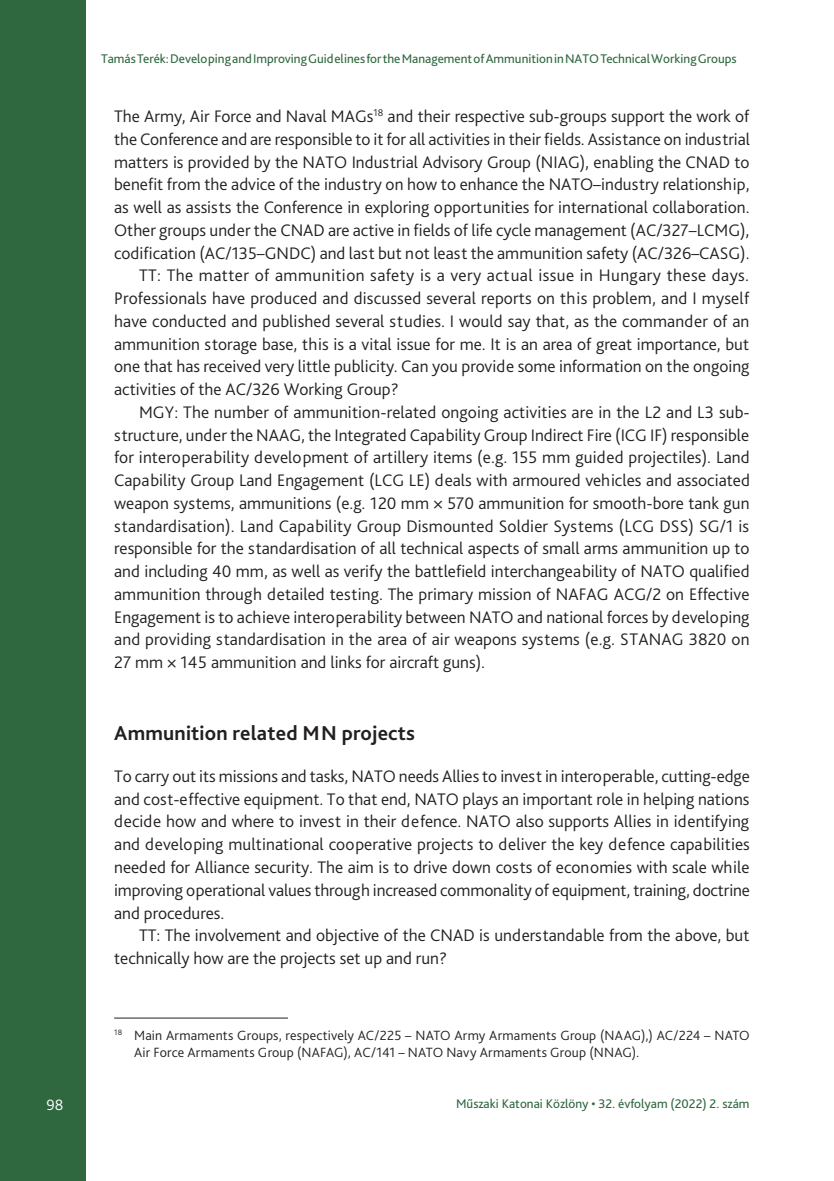
<style>
.page{position:relative;width:834px;height:1181px;background:#fff}
.page>*{position:absolute;margin:0;border:0;box-sizing:border-box;transform-origin:0 0}
.Címsor_1{font:700 21px "Bliss Pro";letter-spacing:.01em;color:#231f20}
.Szöveg{font:300 17.5px/22.8px "Bliss Pro";color:#231f20;text-align:justify}
.Szöveg_1st{font:300 17.5px/22.8px "Bliss Pro";letter-spacing:-.005em;color:#231f20;text-align:justify}
.t1{font:300 15.75px "Bliss Pro";color:#fff}
.Lábjegyzet{font:300 14px/16.8px "Bliss Pro";letter-spacing:.015em;color:#231f20}
.t2{font:13.12px "Bliss Pro";color:#2f673f}
</style>
<div class="page">
<div style="left:0;top:0;width:85px;height:1181px;background:#2f673f"></div>
<hr style="left:114px;top:1017px;width:174px;height:1px;background:#231f20">
<p class="t2" style="left:101px;top:50px;width:637px">Tamás Terék: Developing and Improving Guidelines for the Management of Ammunition in NATO Technical Working Groups</p>
<p class="Szöveg" style="left:114px;top:104px;width:637px">The Army, Air Force and Naval MAGs<sup>18</sup> and their respective sub-groups support the work of the Conference and are responsible to it for all activities in their fields. Assistance on industrial matters is provided by the NATO Industrial Advisory Group (NIAG), enabling the CNAD to benefit from the advice of the industry on how to enhance the NATO–industry relationship, as well as assists the Conference in exploring opportunities for international collaboration.<br>Other groups under the CNAD are active in fields of life cycle management (AC/327–LCMG), codification (AC/135–GNDC) and last but not least the ammunition safety (AC/326–CASG).</p>
<p class="Szöveg" style="left:114px;top:264px;width:636px;text-indent:25px">TT: The matter of ammunition safety is a very actual issue in Hungary these days.<br>Professionals have produced and discussed several reports on this problem, and I myself have conducted and published several studies. I would say that, as the commander of an ammunition storage base, this is a vital issue for me. It is an area of great importance, but one that has received very little publicity. Can you provide some information on the ongoing activities of the AC/326 Working Group?</p>
<p class="Szöveg" style="left:114px;top:400px;width:637px;text-indent:25px">MGY: The number of ammunition-related ongoing activities are in the L2 and L3 sub&shy;structure, under the NAAG, the Integrated Capability Group Indirect Fire (ICG IF) responsible for interoperability development of artillery items (e.g. 155 mm guided projectiles). Land Capability Group Land Engagement (LCG LE) deals with armoured vehicles and associated weapon systems, ammunitions (e.g. 120 mm × 570 ammunition for smooth-bore tank gun standardisation). Land Capability Group Dismounted Soldier Systems (LCG DSS) SG/1 is responsible for the standardisation of all technical aspects of small arms ammunition up to and including 40 mm, as well as verify the battlefield interchangeability of NATO qualified ammunition through detailed testing. The primary mission of NAFAG ACG/2 on Effective Engagement is to achieve interoperability between NATO and national forces by developing and providing standardisation in the area of air weapons systems (e.g. STANAG 3820 on 27 mm × 145 ammunition and links for aircraft guns).</p>
<p class="Címsor_1" style="left:114px;top:720px;width:302px">Ammunition related MN projects</p>
<p class="Szöveg_1st" style="left:114px;top:764px;width:637px">To carry out its missions and tasks, NATO needs Allies to invest in interoperable, cutting-edge and cost-effective equipment. To that end, NATO plays an important role in helping nations decide how and where to invest in their defence. NATO also supports Allies in identifying and developing multinational cooperative projects to deliver the key defence capabilities needed for Alliance security. The aim is to drive down costs of economies with scale while improving operational values through increased commonality of equipment, training, doctrine and procedures.</p>
<p class="Szöveg" style="left:114px;top:923px;width:636px;text-indent:25px">TT: The involvement and objective of the CNAD is understandable from the above, but technically how are the projects set up and run?</p>
<p class="Lábjegyzet" style="left:134px;top:1026px;width:617px;text-indent:-20px"><sup>18</sup> Main Armaments Groups, respectively AC/225 – NATO Army Armaments Group (NAAG),) AC/224 – NATO<br>Air Force Armaments Group (NAFAG), AC/141 – NATO Navy Armaments Group (NNAG).</p>
<p class="t1" style="left:47px;top:1095px;width:18px">98</p>
<p class="t2" style="left:456px;top:1095px;width:295px">Műszaki Katonai Közlöny • 32. évfolyam (2022) 2. szám</p>
</div>
